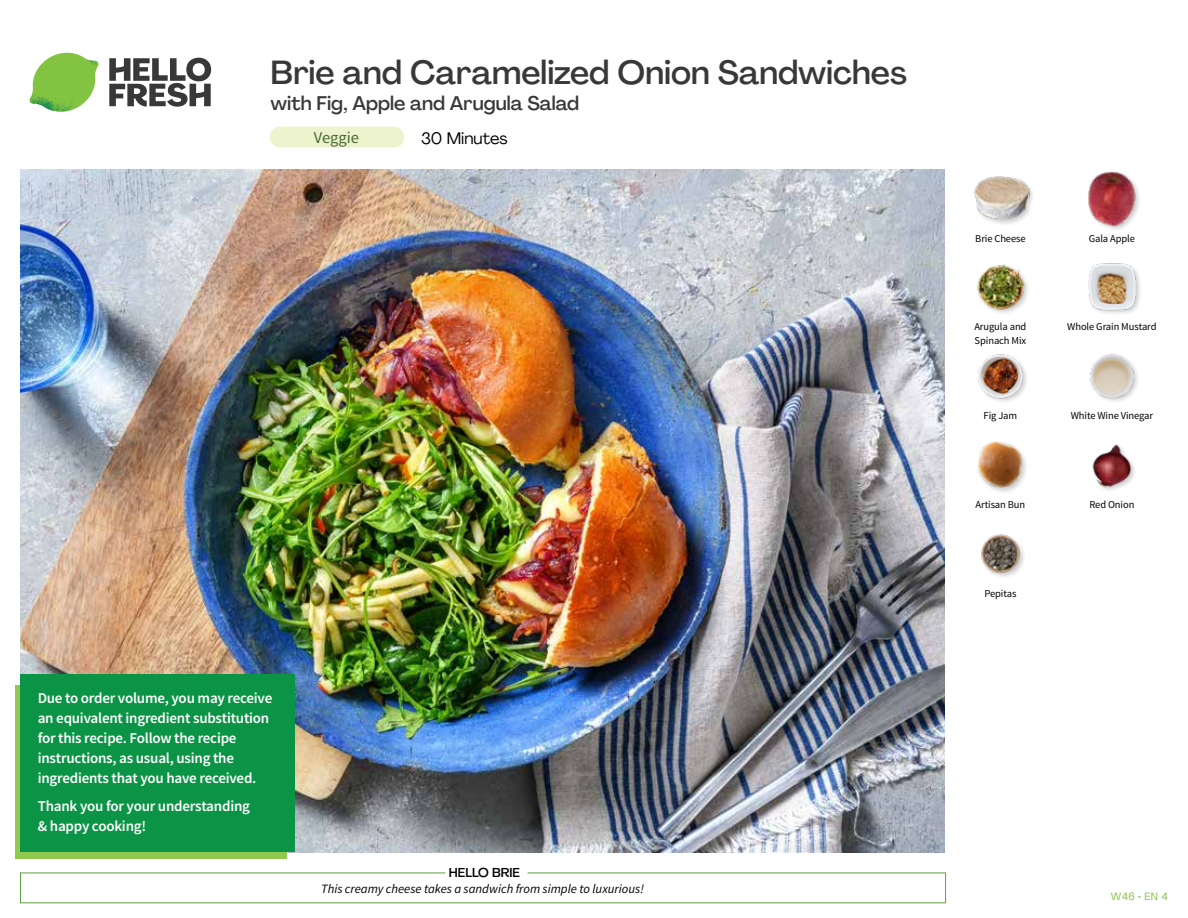
<style>
.page{position:relative;width:1188px;height:918px;background:#fff}
.page>*{position:absolute;margin:0;border:0;box-sizing:border-box;transform-origin:0 0}
.t1{font:500 33px "Agrandir";color:#383839}
.t2{font:500 19.5px "Agrandir";color:#383839}
.t3{font:16.5px "Agrandir";color:#000}
.t4{font:16.5px "Source Sans Pro";color:#476b32}
.t5{font:600 15px/20px "Source Sans Pro";letter-spacing:-.015em;color:#fff}
.t6{font:italic 12.75px "Source Sans Pro";color:#000}
.t7{font:500 12.75px "Agrandir";color:#000}
.t8{font:10.5px "Source Sans Pro";letter-spacing:-.01em;color:#000}
.t9{font:10.5px "Agrandir";color:#82c341}
</style>
<div class="page">
<div style="left:270px;top:127px;width:134px;height:20px;background:#edf3cd;border-radius:10px"></div>
<svg style="left:109px;top:57px;width:102px;height:50px"></svg>
<svg style="left:34px;top:53px;width:62px;height:40px"></svg>
<img style="left:67px;top:53px;width:32px;height:26px">
<img style="left:33px;top:75px;width:59px;height:11px">
<img style="left:29px;top:79px;width:61px;height:33px">
<img style="left:65px;top:86px;width:27px;height:25px">
<div style="left:20px;top:873px;width:926px;height:30px;border:1px solid #609f43"></div>
<div style="left:445px;top:865px;width:83px;height:15px;background:#fff"></div>
<img style="left:21px;top:170px;width:924px;height:682px">
<img style="left:981px;top:534px;width:43px;height:43px">
<img style="left:1092px;top:444px;width:43px;height:46px">
<div style="left:977px;top:441px;width:52px;height:54px;background:#000;opacity:.2"></div>
<img style="left:977px;top:442px;width:46px;height:46px">
<img style="left:1090px;top:354px;width:48px;height:48px">
<img style="left:978px;top:354px;width:49px;height:48px">
<img style="left:1088px;top:263px;width:52px;height:51px">
<img style="left:977px;top:264px;width:51px;height:49px">
<div style="left:1087px;top:171px;width:55px;height:61px;background:#000;opacity:.2"></div>
<img style="left:1087px;top:171px;width:54px;height:56px">
<div style="left:973px;top:176px;width:62px;height:50px;background:#000;opacity:.2"></div>
<img style="left:973px;top:176px;width:56px;height:45px">
<div style="left:16px;top:685px;width:271px;height:174px;background:#91c84e"></div>
<div style="left:21px;top:674px;width:274px;height:178px;background:#0b9446"></div>
<h1 class="t1" style="left:271px;top:52px;width:638px">Brie and Caramelized Onion Sandwiches</h1>
<h2 class="t2" style="left:271px;top:91px;width:310px">with Fig, Apple and Arugula Salad</h2>
<p class="t4" style="left:314px;top:128px;width:47px">Veggie</p>
<p class="t3" style="left:421px;top:128px;width:88px">30 Minutes</p>
<p class="t5" style="left:38px;top:688px;width:236px">Due to order volume, you may receive an equivalent ingredient substitution for this recipe. Follow the recipe instructions, as usual, using the ingredients that you have received.</p>
<p class="t5" style="left:38px;top:797px;width:214px">Thank you for your understanding &amp; happy cooking!</p>
<p class="t7" style="left:449px;top:864px;width:73px">HELLO BRIE</p>
<p class="t6" style="left:321px;top:881px;width:324px">This creamy cheese takes a sandwich from simple to luxurious!</p>
<p class="t8" style="left:975px;top:232px;width:52px">Brie Cheese</p>
<p class="t8" style="left:1089px;top:232px;width:48px">Gala Apple</p>
<p class="t8" style="left:974px;top:320px;width:54px">Arugula and</p>
<p class="t8" style="left:1067px;top:320px;width:91px">Whole Grain Mustard</p>
<p class="t8" style="left:975px;top:334px;width:53px">Spinach Mix</p>
<p class="t8" style="left:984px;top:409px;width:35px">Fig Jam</p>
<p class="t8" style="left:1071px;top:409px;width:84px">White Wine Vinegar</p>
<p class="t8" style="left:976px;top:498px;width:51px">Artisan Bun</p>
<p class="t8" style="left:1089px;top:498px;width:47px">Red Onion</p>
<p class="t8" style="left:984px;top:587px;width:33px">Pepitas</p>
<p class="t9" style="left:1111px;top:890px;width:58px">W46 • EN 4</p>
</div>
